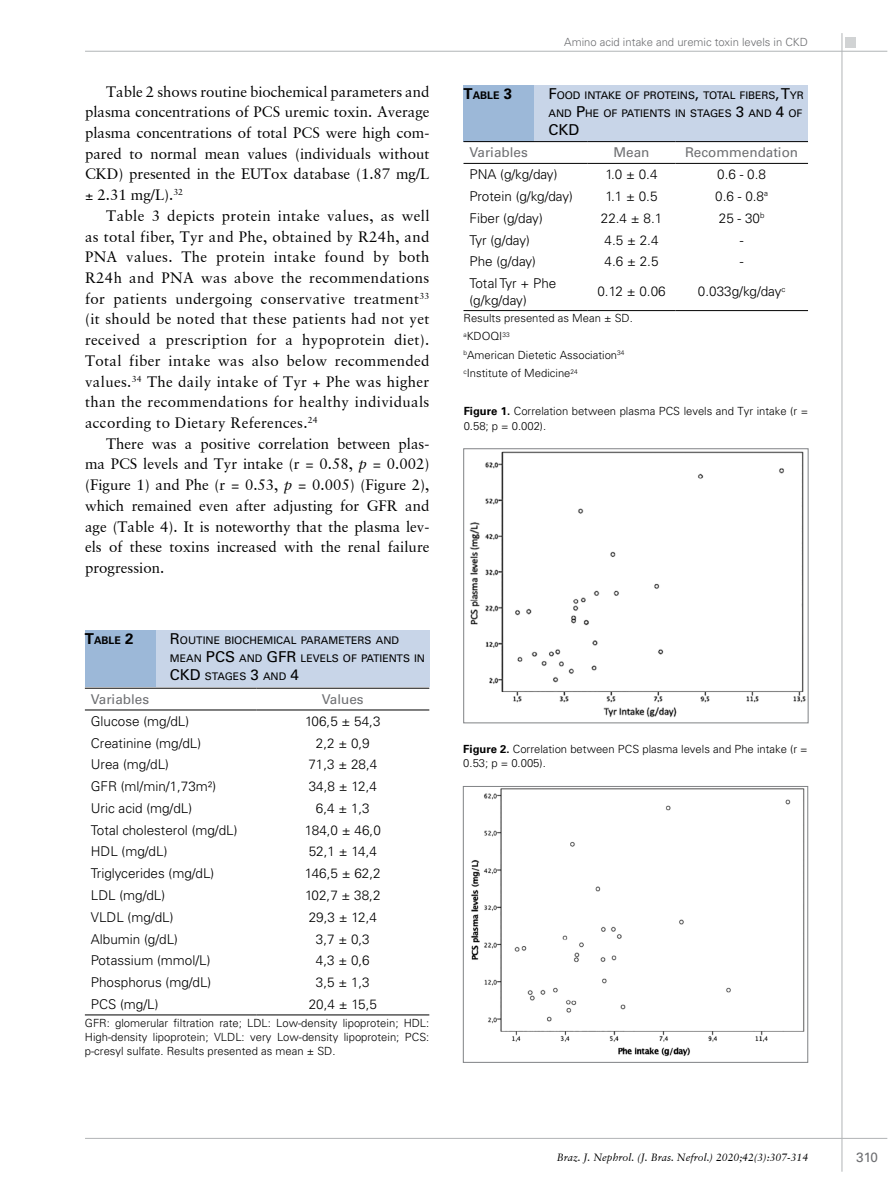
<style>
.page{position:relative;width:893px;height:1191px;background:#fff}
.page>*{position:absolute;margin:0;border:0;box-sizing:border-box;transform-origin:0 0}
.t1{font:15px/20.7px "Garamond Retrospective S Si";color:#000;text-align:justify}
.t2{font:15px "Univers LT Std";color:#000}
.t3{font:300 13.5px/16.5px "Univers LT Std";color:#000}
.t4{font:13.5px "Univers LT Std";color:#6d6e71}
.t5{font:300 11.25px/14.2px "Univers LT Std";color:#000}
.t6{font:300 11.25px "Univers LT Std";color:#6d6e71}
.t7{font:10.5px/18px "Univers LT Std";letter-spacing:-.005em;color:#000}
.t8{font:italic 10.5px "Garamond Retrospective S Si";color:#000}
.t9{font:700 10.5px "Univers LT Std";color:#000}
.s1{font-style:italic}
.s2{font-size:15px}
.s3{font-weight:400;font-size:15px}
.s4{font-weight:700}
</style>
<div class="page">
<div style="left:845px;top:37px;width:11px;height:11px;background:#d1d3d4"></div>
<hr style="left:85px;top:51px;width:802px;height:1px;background:#b1b4b6">
<hr style="left:842px;top:33px;width:1px;height:1138px;background:#b1b4b6">
<hr style="left:85px;top:1138px;width:802px;height:1px;background:#b1b4b6">
<hr style="left:85px;top:1014px;width:171px;height:1px;background:#000">
<hr style="left:256px;top:1014px;width:173px;height:1px;background:#000">
<hr style="left:85px;top:688px;width:171px;height:1px;background:#000">
<hr style="left:256px;top:688px;width:173px;height:1px;background:#000">
<hr style="left:85px;top:709px;width:171px;height:1px;background:#000">
<hr style="left:256px;top:709px;width:173px;height:1px;background:#000">
<div style="left:85px;top:630px;width:344px;height:57px;background:#c8d5e8"></div>
<div style="left:85px;top:630px;width:71px;height:57px;background:#9cb8d8"></div>
<div style="left:463px;top:85px;width:345px;height:57px;background:#c8d5e8"></div>
<div style="left:463px;top:85px;width:71px;height:57px;background:#9cb8d8"></div>
<hr style="left:463px;top:310px;width:125px;height:1px;background:#000">
<hr style="left:588px;top:310px;width:87px;height:1px;background:#000">
<hr style="left:675px;top:310px;width:133px;height:1px;background:#000">
<hr style="left:463px;top:141px;width:125px;height:1px;background:#000">
<hr style="left:588px;top:141px;width:87px;height:1px;background:#000">
<hr style="left:675px;top:141px;width:133px;height:1px;background:#000">
<hr style="left:463px;top:163px;width:125px;height:1px;background:#000">
<hr style="left:588px;top:163px;width:87px;height:1px;background:#000">
<hr style="left:675px;top:163px;width:133px;height:1px;background:#000">
<img style="left:469px;top:451px;width:337px;height:267px">
<div style="left:463px;top:448px;width:345px;height:275px;border:1px solid #808285"></div>
<img style="left:471px;top:788px;width:334px;height:269px">
<div style="left:463px;top:786px;width:345px;height:276px;border:1px solid #808285"></div>
<p class="t1" style="left:85px;top:81px;width:346px;text-indent:21px">Table 2 shows routine biochemical parameters and plasma concentrations of PCS uremic toxin. Average plasma concentrations of total PCS were high com&shy;pared to normal mean values (individuals without CKD) presented in the EUTox database (1.87 mg/L ± 2.31 mg/L).<sup>32</sup></p>
<p class="t1" style="left:85px;top:205px;width:346px;text-indent:21px">Table 3 depicts protein intake values, as well as total fiber, Tyr and Phe, obtained by R24h, and PNA values. The protein intake found by both R24h and PNA was above the recommendations for patients undergoing conservative treatment<sup>33 </sup>(it should be noted that these patients had not yet received a prescription for a hypoprotein diet).<br>Total fiber intake was also below recommended values.<sup>34</sup> The daily intake of Tyr + Phe was higher than the recommendations for healthy individuals according to Dietary References.<sup>24</sup></p>
<p class="t1" style="left:85px;top:433px;width:346px;text-indent:21px">There was a positive correlation between plas&shy;ma PCS levels and Tyr intake (r = 0.58, <span class="s1">p</span> = 0.002) (Figure 1) and Phe (r = 0.53, <span class="s1">p</span> = 0.005) (Figure 2), which remained even after adjusting for GFR and age (Table 4). It is noteworthy that the plasma lev&shy;els of these toxins increased with the renal failure progression.</p>
<p class="t9" style="left:85px;top:634px;width:73px"><span class="s2">T</span>ABLE <span class="s2">2</span> <span class="s3">R</span></p>
<p class="t7" style="left:170px;top:632px;width:257px;text-indent:10px">OUTINE BIOCHEMICAL PARAMETERS AND<br>MEAN <span class="s2">PCS</span> AND <span class="s2">G FR</span> LEVELS OF PATIENTS IN</p>
<p class="t2" style="left:170px;top:666px;width:9px">CKD</p>
<p class="t7" style="left:205px;top:668px;width:95px">STAGES <span class="s2">3</span> AND <span class="s2">4</span></p>
<p class="t4" style="left:91px;top:691px;width:60px">Variables</p>
<p class="t4" style="left:322px;top:691px;width:43px">Values</p>
<p class="t3" style="left:91px;top:712px;width:100px">Glucose (mg/dL)</p>
<p class="t3" style="left:305px;top:712px;width:77px">106,5 ± 54,3</p>
<p class="t3" style="left:91px;top:734px;width:112px">Creatinine (mg/dL)</p>
<p class="t3" style="left:316px;top:734px;width:55px">2,2 ± 0,9</p>
<p class="t3" style="left:91px;top:756px;width:80px">Urea (mg/dL)</p>
<p class="t3" style="left:308px;top:756px;width:70px">71,3 ± 28,4</p>
<p class="t3" style="left:91px;top:778px;width:127px">GFR (ml/min/1,73m²)</p>
<p class="t3" style="left:309px;top:778px;width:70px">34,8 ± 12,4</p>
<p class="t3" style="left:91px;top:800px;width:103px">Uric acid (mg/dL)</p>
<p class="t3" style="left:316px;top:800px;width:55px">6,4 ± 1,3</p>
<p class="t3" style="left:91px;top:821px;width:148px">Total cholesterol (mg/dL)</p>
<p class="t3" style="left:305px;top:821px;width:77px">184,0 ± 46,0</p>
<p class="t3" style="left:91px;top:843px;width:78px">HDL (mg/dL)</p>
<p class="t3" style="left:309px;top:843px;width:70px">52,1 ± 14,4</p>
<p class="t3" style="left:91px;top:865px;width:125px">Triglycerides (mg/dL)</p>
<p class="t3" style="left:305px;top:865px;width:77px">146,5 ± 62,2</p>
<p class="t3" style="left:91px;top:887px;width:76px">LDL (mg/dL)</p>
<p class="t3" style="left:305px;top:887px;width:77px">102,7 ± 38,2</p>
<p class="t3" style="left:91px;top:908px;width:84px">VLDL (mg/dL)</p>
<p class="t3" style="left:309px;top:908px;width:70px">29,3 ± 12,4</p>
<p class="t3" style="left:91px;top:930px;width:89px">Albumin (g/dL)</p>
<p class="t3" style="left:316px;top:930px;width:55px">3,7 ± 0,3</p>
<p class="t3" style="left:91px;top:952px;width:121px">Potassium (mmol/L)</p>
<p class="t3" style="left:316px;top:952px;width:55px">4,3 ± 0,6</p>
<p class="t3" style="left:91px;top:974px;width:122px">Phosphorus (mg/dL)</p>
<p class="t3" style="left:316px;top:974px;width:55px">3,5 ± 1,3</p>
<p class="t3" style="left:91px;top:996px;width:69px">PCS (mg/L)</p>
<p class="t3" style="left:309px;top:996px;width:70px">20,4 ± 15,5</p>
<p class="t5" style="left:85px;top:1015px;width:346px;text-align:justify">GFR: glomerular filtration rate; LDL: Low-density lipoprotein; HDL:<br>High-density lipoprotein; VLDL: very Low-density lipoprotein; PCS: p-cresyl sulfate. Results presented as mean ± SD.</p>
<p class="t6" style="left:564px;top:36px;width:245px">Amino acid intake and uremic toxin levels in CKD</p>
<p class="t9" style="left:463px;top:89px;width:50px"><span class="s2">T</span>ABLE <span class="s2">3</span></p>
<p class="t7" style="left:549px;top:86px;width:257px"><span class="s2">F</span>OOD INTAKE OF PROTEINS<span class="s2">,</span> TOTAL FIBERS<span class="s2">, T</span>YR<br>AND <span class="s2">P</span>HE OF PATIENTS IN STAGES <span class="s2">3</span> AND <span class="s2">4</span> OF</p>
<p class="t2" style="left:548px;top:121px;width:9px">CKD</p>
<p class="t4" style="left:469px;top:145px;width:60px">Variables</p>
<p class="t4" style="left:613px;top:145px;width:38px">Mean</p>
<p class="t4" style="left:685px;top:145px;width:114px">Recommendation</p>
<p class="t3" style="left:469px;top:166px;width:89px">PNA (g/kg/day)</p>
<p class="t3" style="left:605px;top:166px;width:54px">1.0 ± 0.4</p>
<p class="t3" style="left:717px;top:166px;width:50px">0.6 - 0.8</p>
<p class="t3" style="left:469px;top:188px;width:105px">Protein (g/kg/day)</p>
<p class="t3" style="left:605px;top:188px;width:54px">1.1 ± 0.5</p>
<p class="t3" style="left:715px;top:188px;width:54px">0.6 - 0.8<sup>a</sup></p>
<p class="t3" style="left:469px;top:210px;width:75px">Fiber (g/day)</p>
<p class="t3" style="left:601px;top:210px;width:63px">22.4 ± 8.1</p>
<p class="t3" style="left:719px;top:210px;width:47px">25 - 30<sup>b</sup></p>
<p class="t3" style="left:469px;top:231px;width:62px">Tyr (g/day)</p>
<p class="t3" style="left:605px;top:231px;width:55px">4.5 ± 2.4</p>
<p class="t3" style="left:740px;top:231px;width:5px">-</p>
<p class="t3" style="left:469px;top:253px;width:68px">Phe (g/day)</p>
<p class="t3" style="left:605px;top:253px;width:55px">4.6 ± 2.5</p>
<p class="t3" style="left:740px;top:253px;width:5px">-</p>
<p class="t3" style="left:469px;top:275px;width:88px">Total Tyr + Phe (g/kg/day)</p>
<p class="t3" style="left:597px;top:283px;width:70px">0.12 ± 0.06</p>
<p class="t3" style="left:698px;top:283px;width:89px">0.033g/kg/day<sup>c</sup></p>
<p class="t5" style="left:463px;top:309px;width:171px;line-height:18.5px">Results presented as Mean ± SD. <sup>a</sup>KDOQI<sup>33<br>b</sup>American Dietetic Association<sup>34 c</sup>Institute of Medicine<sup>24</sup></p>
<p class="t5" style="left:464px;top:404px;width:346px"><span class="s4">Figure 1.</span> Correlation between plasma PCS levels and Tyr intake (r =<br>0.58; p = 0.002).</p>
<p class="t5" style="left:463px;top:742px;width:346px"><span class="s4">Figure 2.</span> Correlation between PCS plasma levels and Phe intake (r =<br>0.53; p = 0.005).</p>
<p class="t8" style="left:557px;top:1151px;width:253px">Braz. J. Nephrol. (J. Bras. Nefrol.) 2020;42(3):307-314</p>
<p class="t4" style="left:856px;top:1149px;width:23px">310</p>
</div>
